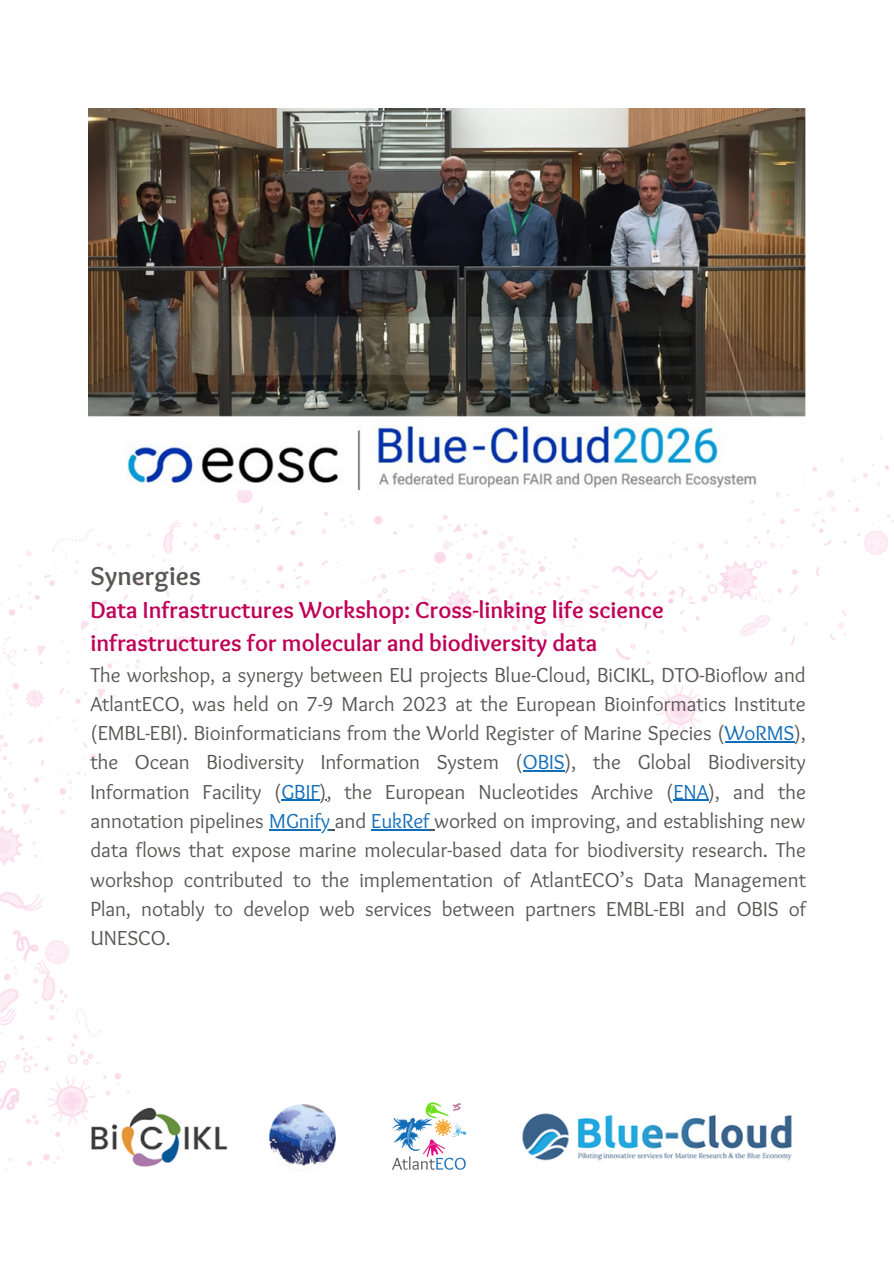
<style>
.page{position:relative;width:894px;height:1264px;background:#fff}
.page>*{position:absolute;margin:0;border:0;box-sizing:border-box;transform-origin:0 0}
.t1{font:700 27px "Overlock";color:#575756}
.t2{font:700 24px/32.7px "Overlock";color:#bf0257}
.t3{font:21px/29.2px "Overlock";color:#575756;text-align:justify}
.s1{color:#136eb9}
</style>
<div class="page">
<img style="left:0;top:108px;width:893px;height:1063px">
<img style="left:88px;top:108px;width:717px;height:382px">
<hr style="left:724px;top:741px;width:70px;height:1px;background:#136eb9">
<hr style="left:522px;top:770px;width:42px;height:1px;background:#136eb9">
<hr style="left:281px;top:799px;width:39px;height:2px;background:#136eb9">
<svg style="left:320px;top:799px;width:6px;height:2px"></svg>
<hr style="left:673px;top:799px;width:35px;height:2px;background:#136eb9">
<hr style="left:269px;top:829px;width:61px;height:1px;background:#136eb9">
<hr style="left:371px;top:829px;width:58px;height:1px;background:#136eb9">
<img style="left:88px;top:1098px;width:142px;height:73px">
<img style="left:249px;top:1098px;width:96px;height:73px">
<img style="left:508px;top:1098px;width:296px;height:73px">
<img style="left:388px;top:1098px;width:81px;height:73px">
<p class="t1" style="left:90px;top:558px;width:112px">Synergies</p>
<p class="t2" style="left:90px;top:593px;width:574px">Data Infrastructures Workshop: Cross-linking life science infrastructures for molecular and biodiversity data</p>
<p class="t3" style="left:90px;top:659px;width:717px">The workshop, a synergy between EU projects Blue-Cloud, BiCIKL, DTO-Bioflow and AtlantECO, was held on 7-9 March 2023 at the European Bioinformatics Institute (EMBL-EBI). Bioinformaticians from the World Register of Marine Species (<span class="s1">WoRMS</span>), the Ocean Biodiversity Information System (<span class="s1">OBIS</span>), the Global Biodiversity Information Facility (<span class="s1">GBIF</span>), the European Nucleotides Archive (<span class="s1">ENA</span>), and the annotation pipelines <span class="s1">MGnify</span> and <span class="s1">EukRef</span> worked on improving, and establishing new data flows that expose marine molecular-based data for biodiversity research. The workshop contributed to the implementation of AtlantECO’s Data Management Plan, notably to develop web services between partners EMBL-EBI and OBIS of UNESCO.</p>
</div>
